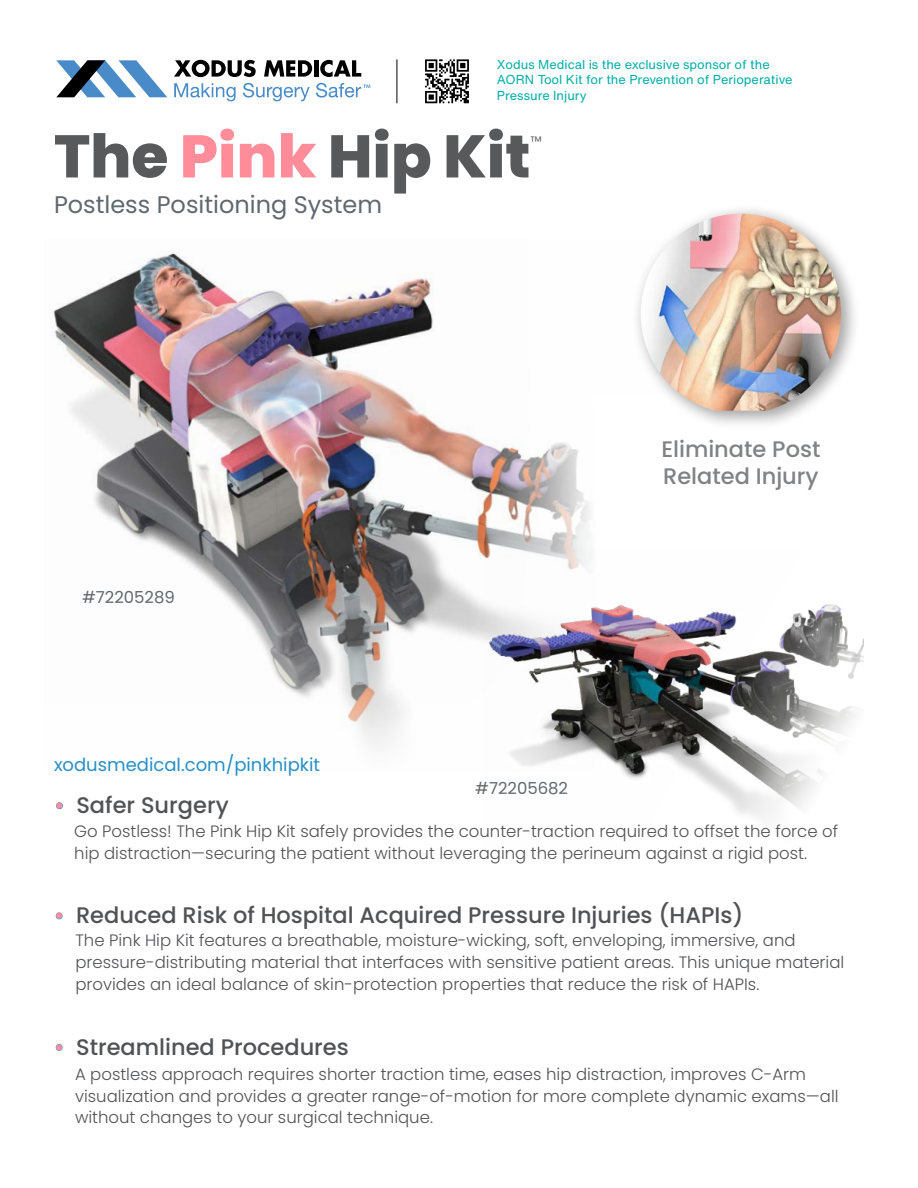
<style>
.page{position:relative;width:918px;height:1188px;background:#fff}
.page>*{position:absolute;margin:0;border:0;box-sizing:border-box;transform-origin:0 0}
.t1{font:800 60px "Poppins";color:#58595b}
.t2{font:24px "Poppins";color:#60686e}
.t3{font:500 22.5px "Poppins";color:#515254}
.t4{font:500 22.5px/27px "Poppins";color:#808285}
.t5{font:18px "Poppins";color:#2690c7}
.t6{font:300 16.5px/21.6px "Poppins";color:#515254}
.t7{font:16.5px "Poppins";color:#60686e}
.t8{font:300 15px "Poppins";color:#58595b}
.t9{font:12.75px/15.3px "Helvetica Now Text";color:#00aea8}
.s1{color:#ff8c99}
.s2{color:#368ddd}
</style>
<div class="page">
<img style="left:53px;top:253px;width:537px;height:492px">
<svg style="left:174px;top:83px;width:62px;height:18px"></svg>
<svg style="left:243px;top:83px;width:67px;height:18px"></svg>
<svg style="left:316px;top:83px;width:54px;height:15px"></svg>
<svg style="left:174px;top:60px;width:82px;height:17px"></svg>
<svg style="left:264px;top:60px;width:48px;height:17px"></svg>
<hr style="left:314px;top:60px;width:4px;height:17px;background:#000">
<svg style="left:320px;top:60px;width:41px;height:17px"></svg>
<svg style="left:56px;top:60px;width:111px;height:37px"></svg>
<hr style="left:397px;top:59px;width:1px;height:44px;background:#000">
<svg style="left:425px;top:59px;width:44px;height:44px"></svg>
<div style="left:631px;top:203px;width:230px;height:227px;background:#000;opacity:.37"></div>
<img style="left:641px;top:214px;width:200px;height:197px">
<img style="left:484px;top:549px;width:380px;height:270px">
<p class="t9" style="left:497px;top:57px;width:297px">Xodus Medical is the exclusive sponsor of the<br>AORN Tool Kit for the Prevention of Perioperative<br>Pressure Injury</p>
<h1 class="t1" style="left:54px;top:122px;width:478px">The <span class="s1">Pink</span> Hip Kit</h1>
<p class="t8" style="left:531px;top:134px;width:13px">™</p>
<h2 class="t2" style="left:54px;top:191px;width:330px">Postless Positioning System</h2>
<p class="t7" style="left:82px;top:587px;width:94px">#72205289</p>
<p class="t5" style="left:54px;top:754px;width:268px">xodusmedical.com/pinkhipkit</p>
<h3 class="t3" style="left:54px;top:792px;width:176px"><span class="s2">•</span> Safer Surgery</h3>
<p class="t7" style="left:475px;top:778px;width:94px">#72205682</p>
<h3 class="t4" style="left:661px;top:436px;width:161px">Eliminate Post<br>Related Injury</h3>
<p class="t6" style="left:74px;top:821px;width:765px">Go Postless! The Pink Hip Kit safely provides the counter-traction required to offset the force of hip distraction—securing the patient without leveraging the perineum against a rigid post.</p>
<h3 class="t3" style="left:54px;top:902px;width:691px"><span class="s2">•</span> Reduced Risk of Hospital Acquired Pressure Injuries (HAPIs)</h3>
<p class="t6" style="left:75px;top:930px;width:770px">The Pink Hip Kit features a breathable, moisture-wicking, soft, enveloping, immersive, and pressure-distributing material that interfaces with sensitive patient areas. This unique material provides an ideal balance of skin-protection properties that reduce the risk of HAPIs.</p>
<h3 class="t3" style="left:54px;top:1034px;width:296px"><span class="s2">•</span> Streamlined Procedures</h3>
<p class="t6" style="left:75px;top:1064px;width:765px">A postless approach requires shorter traction time, eases hip distraction, improves C-Arm visualization and provides a greater range-of-motion for more complete dynamic exams—all without changes to your surgical technique.</p>
</div>
